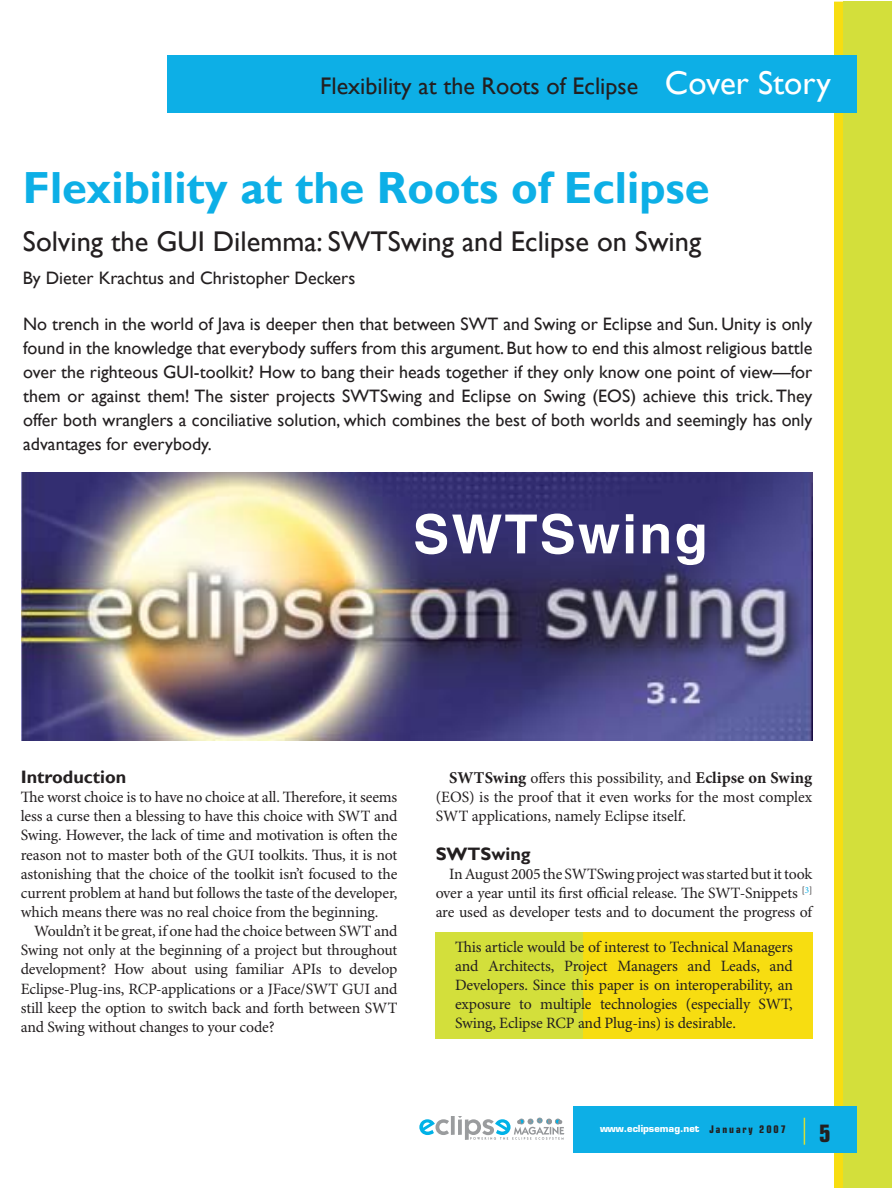
<style>
.page{position:relative;width:892px;height:1188px;background:#fff}
.page>*{position:absolute;margin:0;border:0;box-sizing:border-box;transform-origin:0 0}
.t1{font:700 54px "Helvetica LT Std";letter-spacing:.04em;color:#fff}
.t2{font:700 45px "Gill Sans";color:#0dafe6}
.t3{font:28.5px "Gill Sans";color:#231f20}
.t4{font:24px "Gill Sans";color:#231f20}
.t5{font:700 condensed 24px "Eurostile LT Std";color:#231f20}
.t6{font:18px/24px "Gill Sans";color:#231f20;text-align:justify}
.t7{font:700 18px "Gill Sans";color:#231f20}
.t8{font:15.75px/19.2px "Minion Pro";letter-spacing:-.01em;color:#231f20;text-align:justify}
.t9{font:700 condensed 10.5px "Eurostile LT Std";letter-spacing:.18em;color:#231f20}
.t10{font:700 9.45px "Eurostile";color:#fff}
.s1{font-size:33px;color:#fff}
.s2{font-weight:700;font-size:16.5px}
</style>
<div class="page">
<div style="left:833px;top:2px;width:11px;height:1186px;background:#f7dd11"></div>
<div style="left:843px;top:2px;width:48px;height:1186px;background:#d3df3b"></div>
<div style="left:168px;top:55px;width:688px;height:58px;background:#0dafe6"></div>
<div style="left:573px;top:1106px;width:283px;height:47px;background:#0dafe6"></div>
<hr style="left:803px;top:1117px;width:2px;height:27px;background:#d3df3b">
<svg style="left:419px;top:1119px;width:30px;height:16px"></svg>
<hr style="left:451px;top:1116px;width:3px;height:19px;background:#9a9c9e">
<svg style="left:458px;top:1116px;width:106px;height:24px"></svg>
<img style="left:21px;top:473px;width:791px;height:267px">
<div style="left:435px;top:932px;width:342px;height:106px;background:#d3df3b"></div>
<div style="left:582px;top:932px;width:230px;height:106px;background:#f7dd11"></div>
<h3 class="t4" style="left:320px;top:72px;width:512px">Flexibility at the Roots of Eclipse <span class="s1">Cover Story</span></h3>
<h2 class="t2" style="left:23px;top:161px;width:688px">Flexibility at the Roots of Eclipse</h2>
<h3 class="t3" style="left:23px;top:224px;width:679px">Solving the GUI Dilemma: SWTSwing and Eclipse on Swing</h3>
<p class="t6" style="left:23px;top:266px;width:334px">By Dieter Krachtus and Christopher Deckers</p>
<p class="t6" style="left:23px;top:311px;width:790px">No trench in the world of Java is deeper then that between SWT and Swing or Eclipse and Sun. Unity is only found in the knowledge that everybody suffers from this argument. But how to end this almost religious battle over the righteous GUI-toolkit? How to bang their heads together if they only know one point of view—for them or against them! The sister projects SWTSwing and Eclipse on Swing (EOS) achieve this trick. They offer both wranglers a conciliative solution, which combines the best of both worlds and seemingly has only advantages for everybody.</p>
<h1 class="t1" style="left:413px;top:515px;width:296px">SWTSwing</h1>
<p class="t7" style="left:21px;top:766px;width:107px">Introduction</p>
<p class="t8" style="left:21px;top:789px;width:378px">The worst choice is to have no choice at all. Therefore, it seems less a curse then a blessing to have this choice with SWT and Swing. However, the lack of time and motivation is often the reason not to master both of the GUI toolkits. Thus, it is not astonishing that the choice of the toolkit isn’t focused to the current problem at hand but follows the taste of the developer, which means there was no real choice from the beginning.</p>
<p class="t8" style="left:21px;top:922px;width:378px;text-indent:13px">Wouldn’t it be great, if one had the choice between SWT and Swing not only at the beginning of a project but throughout development? How about using familiar APIs to develop Eclipse-Plug-ins, RCP-applications or a JFace/SWT GUI and still keep the option to switch back and forth between SWT and Swing without changes to your code?</p>
<p class="t8" style="left:435px;top:769px;width:378px;text-indent:14px"><span class="s2">SWTSwing</span> offers this possibility, and <span class="s2">Eclipse on Swing </span>(EOS) is the proof that it even works for the most complex SWT applications, namely Eclipse itself.</p>
<p class="t7" style="left:435px;top:843px;width:96px">SWTSwing</p>
<p class="t8" style="left:435px;top:865px;width:378px;text-indent:13px">In August 2005 the SWTSwing project was started but it took over a year until its first official release. The SWT-Snippets <sup>[</sup><sup>3</sup><sup>] </sup>are used as developer tests and to document the progress of</p>
<p class="t8" style="left:455px;top:939px;width:339px">This article would be of interest to Technical Managers and Architects, Project Managers and Leads, and Developers. Since this paper is on interoperability, an exposure to multiple technologies (especially SWT, Swing, Eclipse RCP and Plug-ins) is desirable.</p>
<p class="t10" style="left:600px;top:1122px;width:101px">www.eclipsemag.net</p>
<p class="t9" style="left:709px;top:1125px;width:78px">January 2007</p>
<h3 class="t5" style="left:818px;top:1125px;width:13px">5</h3>
</div>
